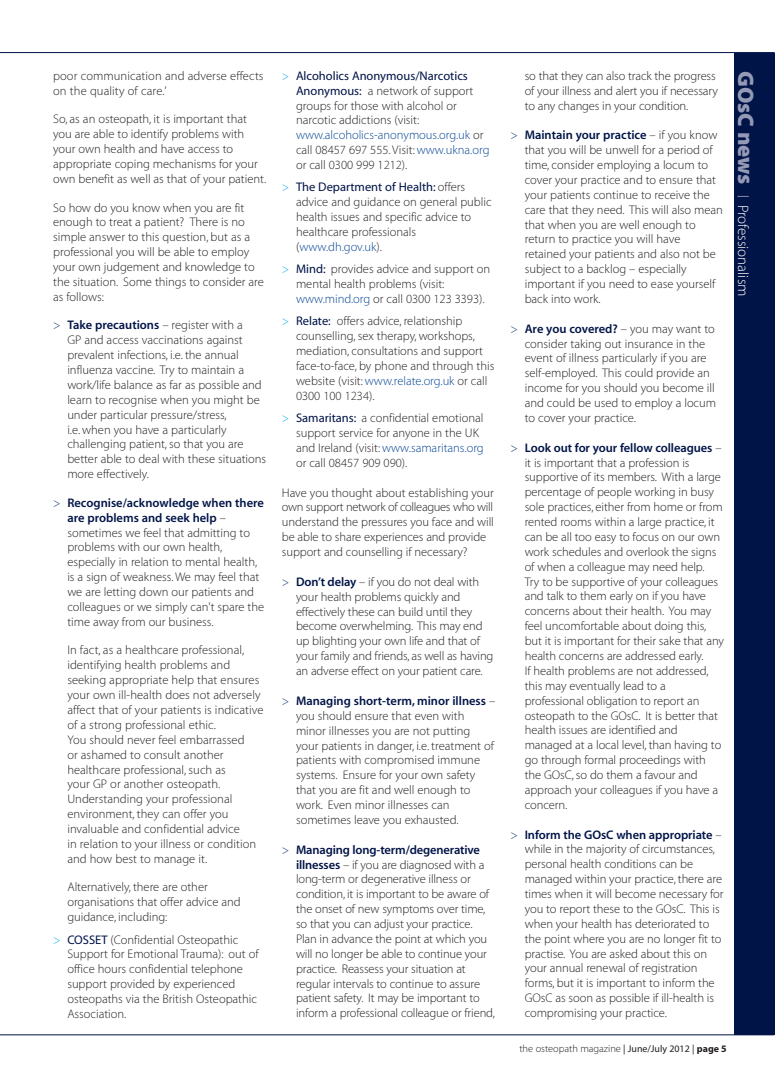
<style>
.page{position:relative;width:780px;height:1088px;background:#fff}
.page>*{position:absolute;margin:0;border:0;box-sizing:border-box;transform-origin:0 0}
.t1{font:15px "Myriad MM 215 wt 600 wd";color:#fff}
.t2{font:12.5px/14.9px "Myriad MM 215 wt 600 wd";color:#231f20}
.t3{font:12.5px/14.9px "Myriad MM 565 wt 600 wd";letter-spacing:-.005em;color:#001447}
.t4{font:12.5px "Myriad MM 412 wt 601 wd";color:#001447}
.t5{font:10.38px "Myriad MM 215 wt 600 wd";color:#231f20}
.s1{font-family:"Myriad MM 215 wt 600 wd";color:#002c62}
.s2{font-family:"Myriad MM 215 wt 600 wd";color:#231f20}
.s3{color:#00aeef}
.s4{font-family:"Myriad MM 412 wt 601 wd";color:#001447}
.s5{font-family:"Myriad MM 215 wt 600 wd";color:#00aeef}
.s6{color:#074694}
.s7{color:#002c62}
.s8{font-family:"Myriad MM 565 wt 600 wd";color:#001447}
.s9{font-family:"Myriad MM 412 wt 601 wd";font-size:9.88px}
.s10{font-family:"Myriad MM 700 wt 600 wd";font-size:9.88px}
.s11{font-family:"Myriad MM 830 wt 300 wd";font-size:22.5px;color:#9499b5}
</style>
<div class="page">
<hr style="left:0;top:52px;width:774px;height:1px;background:#001447">
<hr style="left:0;top:1034px;width:774px;height:1px;background:#001447">
<div style="left:733px;top:53px;width:41px;height:982px;background:#001447"></div>
<p class="t2" style="left:53px;top:69px;width:212px">poor communication and adverse effects on the quality of care.’</p>
<p class="t2" style="left:53px;top:113px;width:214px">So, as an osteopath, it is important that you are able to identify problems with your own health and have access to appropriate coping mechanisms for your own benefit as well as that of your patient.</p>
<p class="t2" style="left:53px;top:201px;width:212px">So how do you know when you are fit enough to treat a patient? There is no simple answer to this question, but as a professional you will be able to employ your own judgement and knowledge to the situation. Some things to consider are as follows:</p>
<p class="t3" style="left:53px;top:319px;width:191px"><span class="s1">&gt;</span> Take precautions <span class="s2">– register with a</span></p>
<p class="t2" style="left:67px;top:334px;width:200px">GP and access vaccinations against prevalent infections, i.e. the annual influenza vaccine. Try to maintain a work/life balance as far as possible and learn to recognise when you might be under particular pressure/stress,<br>i.e. when you have a particularly challenging patient, so that you are better able to deal with these situations more effectively.</p>
<p class="t3" style="left:67px;top:496px;width:198px;text-indent:-14px"><span class="s1">&gt;</span> Recognise/acknowledge when there are problems and seek help <span class="s2">–</span></p>
<p class="t2" style="left:67px;top:526px;width:198px">sometimes we feel that admitting to problems with our own health, especially in relation to mental health, is a sign of weakness. We may feel that we are letting down our patients and colleagues or we simply can't spare the time away from our business.</p>
<p class="t2" style="left:67px;top:644px;width:198px">In fact, as a healthcare professional, identifying health problems and seeking appropriate help that ensures your own ill-health does not adversely affect that of your patients is indicative of a strong professional ethic.<br>You should never feel embarrassed<br>or ashamed to consult another healthcare professional, such as<br>your GP or another osteopath.<br>Understanding your professional environment, they can offer you invaluable and confidential advice<br>in relation to your illness or condition and how best to manage it.</p>
<p class="t2" style="left:67px;top:881px;width:175px">Alternatively, there are other organisations that offer advice and guidance, including:</p>
<p class="t2" style="left:67px;top:933px;width:193px;text-indent:-14px"><span class="s3">&gt;</span> <span class="s4">COSSET</span> (Confidential Osteopathic Support for Emotional Trauma): out of office hours confidential telephone support provided by experienced osteopaths via the British Osteopathic Association.</p>
<p class="t4" style="left:282px;top:71px;width:187px"><span class="s5">&gt;</span> Alcoholics Anonymous/Narcotics</p>
<p class="t2" style="left:296px;top:84px;width:195px"><span class="s4">Anonymous:</span> a network of support groups for those with alcohol or narcotic addictions (visit: <span class="s6">www.alcoholics-anonymous.org.uk</span> or call 08457 697 555. Visit: <span class="s6">www.ukna.org </span>or call 0300 999 1212).</p>
<p class="t4" style="left:282px;top:182px;width:185px"><span class="s5">&gt;</span> The Department of Health: <span class="s2">offers</span></p>
<p class="t2" style="left:296px;top:196px;width:197px">advice and guidance on general public health issues and specific advice to healthcare professionals (<span class="s6">www.dh.gov.uk</span>).</p>
<p class="t2" style="left:296px;top:263px;width:196px;text-indent:-14px"><span class="s3">&gt;</span> <span class="s4">Mind:</span> provides advice and support on mental health problems (visit: <span class="s6">www.mind.org</span> or call 0300 123 3393).</p>
<p class="t2" style="left:296px;top:315px;width:200px;text-indent:-14px"><span class="s3">&gt;</span> <span class="s4">Relate:</span> offers advice, relationship counselling, sex therapy, workshops, mediation, consultations and support face-to-face, by phone and through this website (visit: <span class="s6">www.relate.org.uk</span> or call 0300 100 1234).</p>
<p class="t2" style="left:296px;top:412px;width:189px;text-indent:-14px"><span class="s3">&gt;</span> <span class="s4">Samaritans:</span> a confidential emotional support service for anyone in the UK and Ireland (visit: <span class="s6">www.samaritans.org </span>or call 08457 909 090).</p>
<p class="t2" style="left:282px;top:486px;width:213px">Have you thought about establishing your own support network of colleagues who will understand the pressures you face and will be able to share experiences and provide support and counselling if necessary?</p>
<p class="t2" style="left:296px;top:575px;width:199px;text-indent:-14px"><span class="s7">&gt;</span> <span class="s8">Don’t delay</span> – if you do not deal with your health problems quickly and effectively these can build until they become overwhelming. This may end up blighting your own life and that of your family and friends, as well as having an adverse effect on your patient care.</p>
<p class="t3" style="left:282px;top:694px;width:215px"><span class="s1">&gt;</span> Managing short-term, minor illness <span class="s2">–</span></p>
<p class="t2" style="left:296px;top:709px;width:199px">you should ensure that even with minor illnesses you are not putting your patients in danger, i.e. treatment of patients with compromised immune systems. Ensure for your own safety that you are fit and well enough to work. Even minor illnesses can sometimes leave you exhausted.</p>
<p class="t3" style="left:282px;top:843px;width:200px"><span class="s1">&gt;</span> Managing long-term/degenerative</p>
<p class="t2" style="left:296px;top:858px;width:200px"><span class="s8">illnesses</span> – if you are diagnosed with a long-term or degenerative illness or condition, it is important to be aware of the onset of new symptoms over time, so that you can adjust your practice.<br>Plan in advance the point at which you will no longer be able to continue your practice. Reassess your situation at regular intervals to continue to assure patient safety. It may be important to inform a professional colleague or friend,</p>
<p class="t2" style="left:524px;top:69px;width:195px">so that they can also track the progress of your illness and alert you if necessary to any changes in your condition.</p>
<p class="t3" style="left:510px;top:129px;width:208px"><span class="s1">&gt;</span> Maintain your practice <span class="s2">– if you know</span></p>
<p class="t2" style="left:524px;top:144px;width:200px">that you will be unwell for a period of time, consider employing a locum to cover your practice and to ensure that your patients continue to receive the care that they need. This will also mean that when you are well enough to return to practice you will have retained your patients and also not be subject to a backlog – especially important if you need to ease yourself back into work.</p>
<p class="t3" style="left:510px;top:322px;width:206px"><span class="s1">&gt;</span> Are you covered? <span class="s2">– you may want to</span></p>
<p class="t2" style="left:524px;top:337px;width:193px">consider taking out insurance in the event of illness particularly if you are self-employed. This could provide an income for you should you become ill and could be used to employ a locum to cover your practice.</p>
<p class="t3" style="left:510px;top:441px;width:213px"><span class="s1">&gt;</span> Look out for your fellow colleagues <span class="s2">–</span></p>
<p class="t2" style="left:524px;top:456px;width:201px">it is important that a profession is supportive of its members. With a large percentage of people working in busy sole practices, either from home or from rented rooms within a large practice, it can be all too easy to focus on our own work schedules and overlook the signs of when a colleague may need help.<br>Try to be supportive of your colleagues and talk to them early on if you have concerns about their health. You may feel uncomfortable about doing this, but it is important for their sake that any health concerns are addressed early.<br>If health problems are not addressed, this may eventually lead to a professional obligation to report an osteopath to the GOsC. It is better that health issues are identified and managed at a local level, than having to go through formal proceedings with the GOsC, so do them a favour and approach your colleagues if you have a concern.</p>
<p class="t3" style="left:510px;top:828px;width:213px"><span class="s1">&gt;</span> Inform the GOsC when appropriate <span class="s2">–</span></p>
<p class="t2" style="left:524px;top:843px;width:200px">while in the majority of circumstances, personal health conditions can be managed within your practice, there are times when it will become necessary for you to report these to the GOsC. This is when your health has deteriorated to the point where you are no longer fit to practise. You are asked about this on your annual renewal of registration forms, but it is important to inform the GOsC as soon as possible if ill-health is compromising your practice.</p>
<p class="t5" style="left:519px;top:1044px;width:209px">the osteopath magazine <span class="s9">| June/July 2012 |</span> <span class="s10">page 5</span></p>
<p class="t1" style="left:748px;top:71px;width:227px;rotate:90deg"><span class="s11">GOsC news</span> <sup>|</sup> Professionalism</p>
</div>
